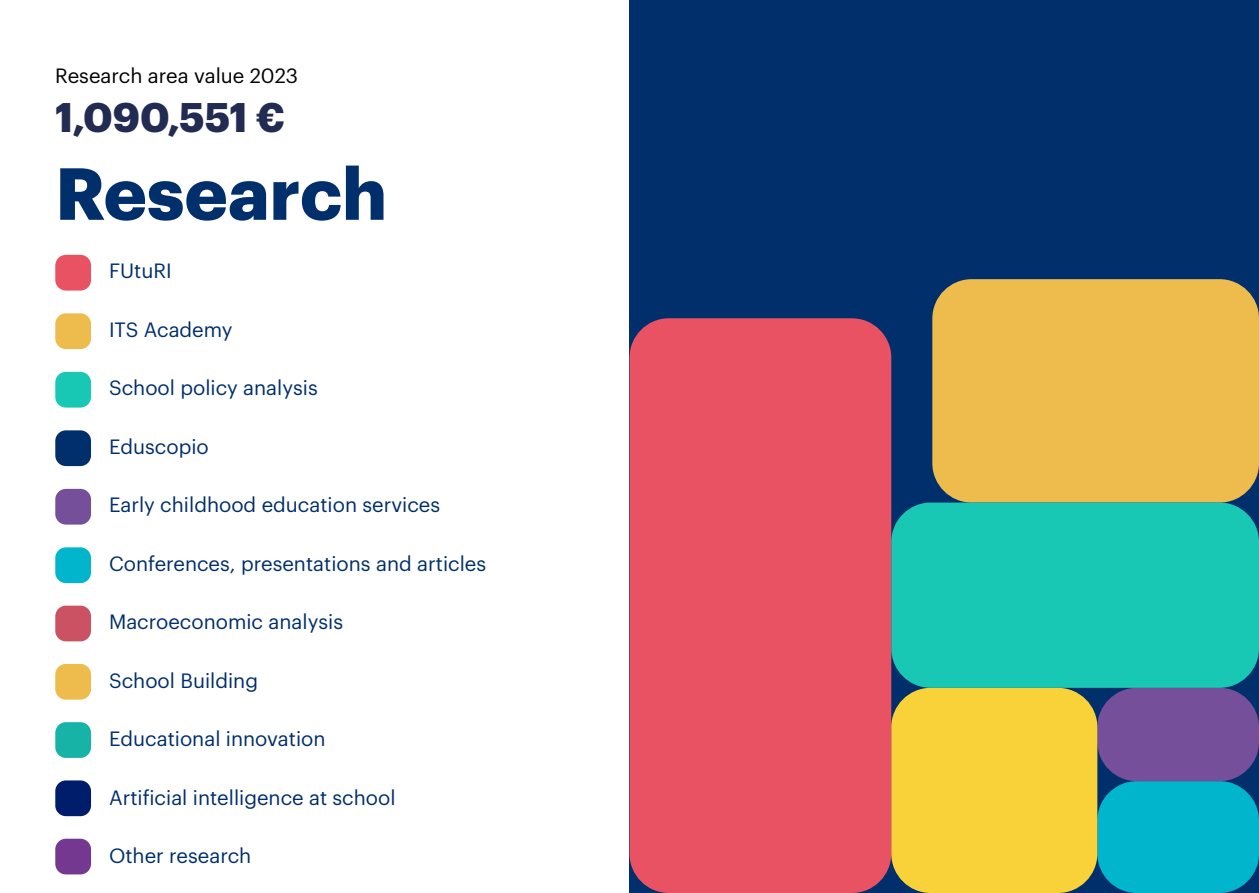
<style>
.page{position:relative;width:1259px;height:893px;background:#fff}
.page>*{position:absolute;margin:0;border:0;box-sizing:border-box;transform-origin:0 0}
.Titolo_rosso{font:700 72px "Graphik";color:#002f6c}
.no_h_numeri_blu{font:700 40.5px "Graphik";letter-spacing:-.005em;color:#222b52}
.t1{font:20.25px "Graphik";color:#002f6c}
.Citazione_grande{font:20.25px "Graphik";color:#000}
</style>
<div class="page">
<div style="left:629px;top:0;width:630px;height:893px;background:#002f6c"></div>
<div style="left:55px;top:255px;width:36px;height:36px;background:#e95263;border-radius:11px"></div>
<div style="left:55px;top:313px;width:36px;height:36px;background:#edbc4d;border-radius:11px"></div>
<div style="left:55px;top:430px;width:36px;height:36px;background:#002f6c;border-radius:11px"></div>
<div style="left:55px;top:489px;width:36px;height:36px;background:#754f9a;border-radius:11px"></div>
<div style="left:55px;top:547px;width:36px;height:36px;background:#00b5cc;border-radius:11px"></div>
<div style="left:55px;top:606px;width:36px;height:35px;background:#cb5263;border-radius:11px"></div>
<div style="left:55px;top:664px;width:36px;height:36px;background:#edbc4d;border-radius:11px"></div>
<div style="left:55px;top:722px;width:36px;height:36px;background:#18b3a7;border-radius:11px"></div>
<div style="left:55px;top:780px;width:36px;height:36px;background:#001d6c;border-radius:11px"></div>
<div style="left:55px;top:839px;width:36px;height:35px;background:#753890;border-radius:11px"></div>
<div style="left:55px;top:372px;width:36px;height:36px;background:#18c8b5;border-radius:11px"></div>
<div style="left:629px;top:318px;width:262px;height:575px;background:#e95263;border-radius:39px"></div>
<div style="left:1097px;top:781px;width:162px;height:112px;background:#00b5cc;border-radius:39px"></div>
<div style="left:1097px;top:688px;width:162px;height:93px;background:#754f9a;border-radius:39px"></div>
<div style="left:891px;top:688px;width:206px;height:205px;background:#f8d238;border-radius:39px"></div>
<div style="left:932px;top:279px;width:327px;height:224px;background:#edbc4d;border-radius:39px"></div>
<div style="left:891px;top:503px;width:368px;height:185px;background:#18c8b5;border-radius:39px"></div>
<p class="Citazione_grande" style="left:55px;top:61px;width:244px">Research area value 2023</p>
<p class="no_h_numeri_blu" style="left:55px;top:86px;width:231px">1,090,551 €</p>
<h2 class="Titolo_rosso" style="left:55px;top:138px;width:333px">Research</h2>
<p class="t1" style="left:109px;top:256px;width:64px">FUtuRI</p>
<p class="t1" style="left:109px;top:314px;width:125px">ITS Academy</p>
<p class="t1" style="left:109px;top:373px;width:210px">School policy analysis</p>
<p class="t1" style="left:109px;top:431px;width:101px">Eduscopio</p>
<p class="t1" style="left:109px;top:490px;width:333px">Early childhood education services</p>
<p class="t1" style="left:109px;top:548px;width:379px">Conferences, presentations and articles</p>
<p class="t1" style="left:109px;top:607px;width:235px">Macroeconomic analysis</p>
<p class="t1" style="left:109px;top:665px;width:150px">School Building</p>
<p class="t1" style="left:109px;top:724px;width:218px">Educational innovation</p>
<p class="t1" style="left:109px;top:782px;width:288px">Artificial intelligence at school</p>
<p class="t1" style="left:109px;top:841px;width:144px">Other research</p>
</div>
